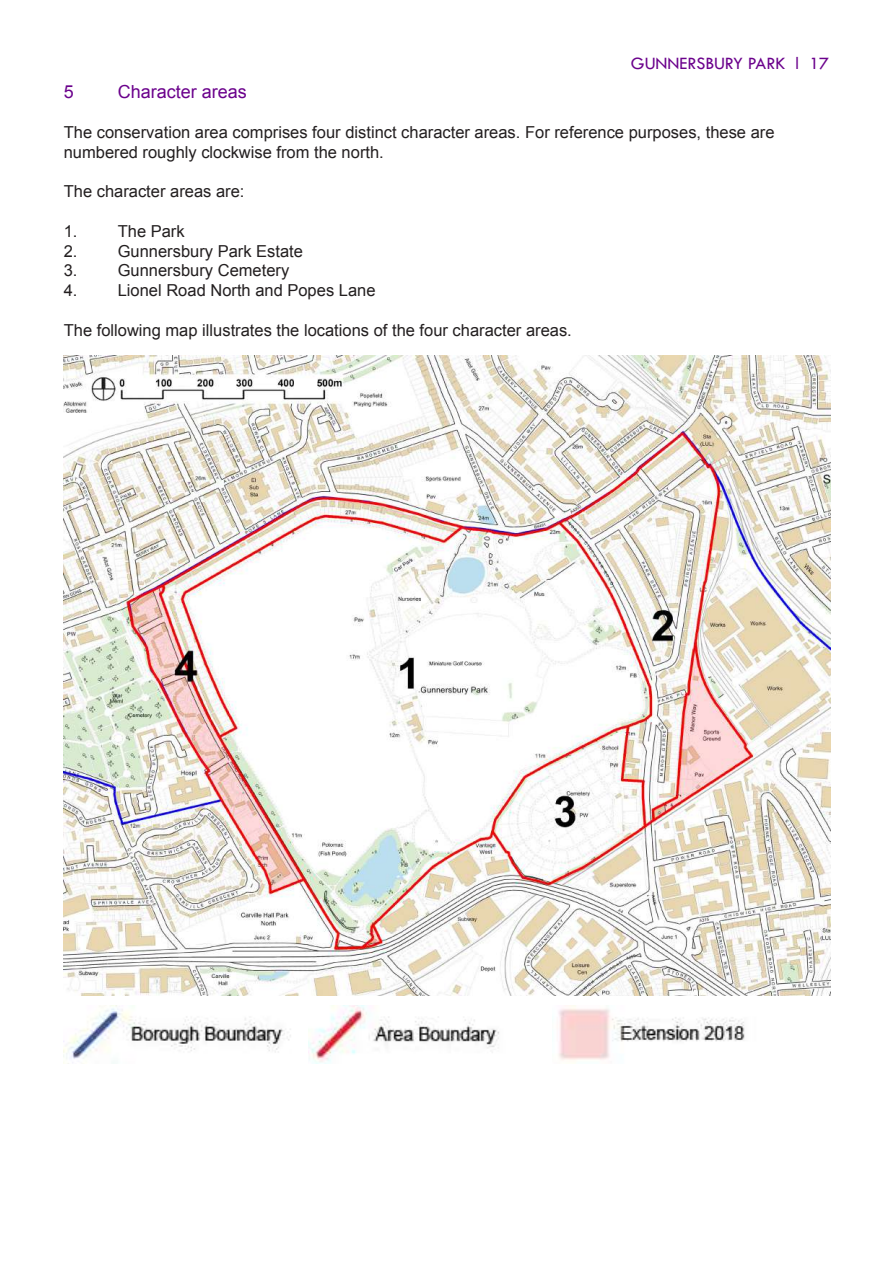
<style>
.page{position:relative;width:893px;height:1263px;background:#fff}
.page>*{position:absolute;margin:0;border:0;box-sizing:border-box;transform-origin:0 0}
.t1{font:18px "Tw Cen";color:#6b028c}
.t2{font:18px "Arial";color:#6b028c}
.t3{font:16.5px/19.8px "Arial";color:#231f20}
.s1{font-family:"Franklin Gothic"}
</style>
<div class="page">
<img style="left:64px;top:355px;width:766px;height:640px">
<img style="left:64px;top:1006px;width:681px;height:57px">
<p class="t1" style="left:631px;top:53px;width:200px">GUNNERSBURY PARK <span class="s1">l</span> 17</p>
<p class="t2" style="left:64px;top:80px;width:12px">5</p>
<p class="t2" style="left:118px;top:80px;width:131px">Character areas</p>
<p class="t3" style="left:64px;top:122px;width:712px">The conservation area comprises four distinct character areas. For reference purposes, these are numbered roughly clockwise from the north.</p>
<p class="t3" style="left:64px;top:182px;width:182px">The character areas are:</p>
<p class="t3" style="left:64px;top:221px;width:15px">1.</p>
<p class="t3" style="left:118px;top:221px;width:68px">The Park</p>
<p class="t3" style="left:64px;top:241px;width:15px">2.</p>
<p class="t3" style="left:118px;top:241px;width:187px">Gunnersbury Park Estate</p>
<p class="t3" style="left:64px;top:261px;width:15px">3.</p>
<p class="t3" style="left:118px;top:261px;width:173px">Gunnersbury Cemetery</p>
<p class="t3" style="left:64px;top:281px;width:15px">4.</p>
<p class="t3" style="left:118px;top:281px;width:259px">Lionel Road North and Popes Lane</p>
<p class="t3" style="left:64px;top:320px;width:510px">The following map illustrates the locations of the four character areas.</p>
</div>
